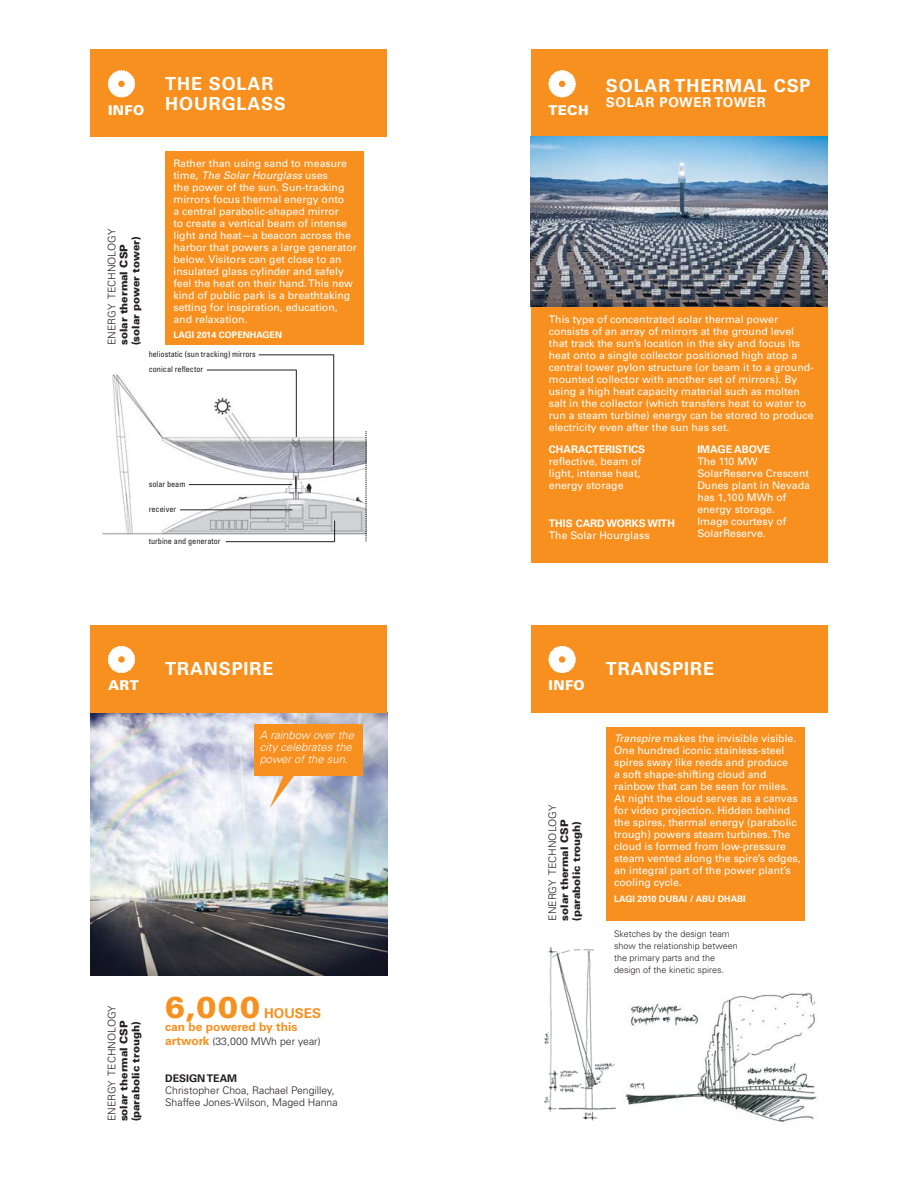
<style>
.page{position:relative;width:918px;height:1188px;background:#fff}
.page>*{position:absolute;margin:0;border:0;box-sizing:border-box;transform-origin:0 0}
.t1{font:900 30px "Univers LT Std";color:#f7901e}
.t2{font:700 18px/19.5px "Univers LT Std";letter-spacing:.05em;color:#fff}
.t3{font:900 13.5px "Univers LT Std";letter-spacing:.025em;color:#fff}
.t4{font:700 13.5px "Univers LT Std";letter-spacing:.05em;color:#fff}
.t5{font:700 13.5px "Univers LT Std";color:#f7901e}
.t6{font:700 12px "Univers LT Std";color:#f7901e}
.t7{font:italic 300 11.25px/12px "Univers LT Std";color:#fff}
.t8{font:10.5px/12px "Univers LT Std";color:#fff}
.t9{font:300 10.5px/12px "Univers LT Std";color:#231f20}
.t10{font:900 10.5px/12px "Univers LT Std";color:#231f20}
.t11{font:700 10.5px "Univers LT Std";color:#fff}
.t12{font:700 10.5px "Univers LT Std";color:#231f20}
.t13{font:300 9px/12px "Univers LT Std";color:#231f20}
.t14{font:700 9px "Univers LT Std";color:#fff}
.t15{font:condensed 8.25px/15px "Univers";color:#231f20}
.s1{font-style:italic}
.s2{font-weight:700;font-size:12px;color:#f7901e}
</style>
<div class="page">
<div style="left:90px;top:50px;width:297px;height:87px;background:#f7901e"></div>
<div style="left:165px;top:151px;width:199px;height:194px;background:#f7901e"></div>
<svg style="left:108px;top:70px;width:27px;height:28px"></svg>
<div style="left:118px;top:81px;width:7px;height:6px;background:#f7901e;border-radius:50%"></div>
<img style="left:102px;top:363px;width:264px;height:173px">
<hr style="left:259px;top:355px;width:75px;height:1px;background:#231f20">
<hr style="left:333px;top:355px;width:1px;height:110px;background:#231f20">
<hr style="left:207px;top:370px;width:89px;height:1px;background:#231f20">
<hr style="left:296px;top:370px;width:1px;height:67px;background:#231f20">
<hr style="left:189px;top:484px;width:103px;height:1px;background:#231f20">
<hr style="left:180px;top:510px;width:112px;height:1px;background:#231f20">
<hr style="left:226px;top:541px;width:109px;height:1px;background:#231f20">
<svg style="left:334px;top:521px;width:1px;height:21px"></svg>
<svg style="left:366px;top:431px;width:1px;height:110px"></svg>
<div style="left:531px;top:276px;width:297px;height:287px;background:#f7901e"></div>
<div style="left:531px;top:50px;width:297px;height:87px;background:#f7901e"></div>
<img style="left:531px;top:137px;width:297px;height:169px">
<svg style="left:548px;top:70px;width:28px;height:28px"></svg>
<img style="left:90px;top:713px;width:297px;height:263px">
<div style="left:90px;top:625px;width:297px;height:88px;background:#f7901e"></div>
<svg style="left:270px;top:776px;width:35px;height:32px"></svg>
<div style="left:254px;top:724px;width:109px;height:52px;background:#f7901e"></div>
<svg style="left:108px;top:646px;width:27px;height:27px"></svg>
<svg style="left:118px;top:656px;width:7px;height:7px"></svg>
<div style="left:531px;top:625px;width:297px;height:88px;background:#f7901e"></div>
<div style="left:606px;top:727px;width:199px;height:193px;background:#f7901e"></div>
<img style="left:625px;top:992px;width:193px;height:131px">
<img style="left:543px;top:947px;width:74px;height:174px">
<svg style="left:548px;top:646px;width:28px;height:27px"></svg>
<div style="left:559px;top:656px;width:6px;height:7px;background:#f7901e;border-radius:50%"></div>
<p class="t3" style="left:108px;top:104px;width:38px">INFO</p>
<p class="t9" style="left:106px;top:345px;width:118px;rotate:-90deg">ENERGY TECHNOLOGY</p>
<p class="t10" style="left:118px;top:345px;width:110px;rotate:-90deg">solar thermal CSP (solar power tower)</p>
<h2 class="t2" style="left:165px;top:75px;width:122px">THE SOLAR<br>HOURGLASS</h2>
<p class="t8" style="left:173px;top:157px;width:185px">Rather than using sand to measure time, <span class="s1">The Solar Hourglass</span> uses<br>the power of the sun. Sun-tracking mirrors focus thermal energy onto<br>a central parabolic-shaped mirror<br>to create a vertical beam of intense light and heat—a beacon across the harbor that powers a large generator below. Visitors can get close to an insulated glass cylinder and safely feel the heat on their hand. This new kind of public park is a breathtaking setting for inspiration, education, and relaxation.</p>
<p class="t14" style="left:173px;top:331px;width:110px">LAGI 2014 COPENHAGEN</p>
<p class="t15" style="left:149px;top:347px;width:109px">heliostatic (sun tracking) mirrors conical reflector</p>
<p class="t15" style="left:149px;top:477px;width:38px">solar beam</p>
<p class="t15" style="left:149px;top:502px;width:29px">receiver</p>
<p class="t15" style="left:149px;top:534px;width:73px">turbine and generator</p>
<p class="t3" style="left:108px;top:680px;width:32px">ART</p>
<h2 class="t2" style="left:165px;top:660px;width:110px">TRANSPIRE</h2>
<p class="t7" style="left:260px;top:730px;width:96px">A rainbow over the city celebrates the power of the sun.</p>
<p class="t9" style="left:106px;top:1121px;width:118px;rotate:-90deg">ENERGY TECHNOLOGY</p>
<p class="t10" style="left:118px;top:1121px;width:102px;rotate:-90deg">solar thermal CSP (parabolic trough)</p>
<h1 class="t1" style="left:165px;top:995px;width:96px">6,000</h1>
<p class="t5" style="left:264px;top:1008px;width:59px">HOUSES</p>
<p class="t6" style="left:165px;top:1022px;width:134px">can be powered by this</p>
<p class="t9" style="left:165px;top:1036px;width:157px"><span class="s2">artwork</span> (33,000 MWh per year)</p>
<p class="t12" style="left:165px;top:1074px;width:73px">DESIGN TEAM</p>
<p class="t9" style="left:165px;top:1085px;width:174px">Christopher Choa, Rachael Pengilley,<br>Shaffee Jones-Wilson, Maged Hanna</p>
<p class="t3" style="left:549px;top:104px;width:42px">TECH</p>
<h2 class="t2" style="left:606px;top:77px;width:206px">SOLAR THERMAL CSP</h2>
<p class="t4" style="left:606px;top:97px;width:161px">SOLAR POWER TOWER</p>
<p class="t8" style="left:549px;top:313px;width:266px">This type of concentrated solar thermal power consists of an array of mirrors at the ground level that track the sun’s location in the sky and focus its heat onto a single collector positioned high atop a central tower pylon structure (or beam it to a ground&shy;mounted collector with another set of mirrors). By using a high heat capacity material such as molten salt in the collector (which transfers heat to water to run a steam turbine) energy can be stored to produce electricity even after the sun has set.</p>
<p class="t11" style="left:549px;top:445px;width:98px">CHARACTERISTICS</p>
<p class="t8" style="left:549px;top:456px;width:94px;text-align:justify">reflective, beam of light, intense heat, energy storage</p>
<p class="t11" style="left:549px;top:519px;width:128px">THIS CARD WORKS WITH</p>
<p class="t8" style="left:549px;top:530px;width:102px">The Solar Hourglass</p>
<p class="t11" style="left:697px;top:445px;width:75px">IMAGE ABOVE</p>
<p class="t8" style="left:697px;top:456px;width:114px">The 110 MW<br>SolarReserve Crescent<br>Dunes plant in Nevada has 1,100 MWh of energy storage.<br>Image courtesy of<br>SolarReserve.</p>
<p class="t3" style="left:549px;top:680px;width:38px">INFO</p>
<p class="t9" style="left:547px;top:921px;width:118px;rotate:-90deg">ENERGY TECHNOLOGY</p>
<p class="t10" style="left:559px;top:921px;width:102px;rotate:-90deg">solar thermal CSP (parabolic trough)</p>
<h2 class="t2" style="left:606px;top:660px;width:110px">TRANSPIRE</h2>
<p class="t8" style="left:614px;top:733px;width:188px"><span class="s1">Transpire</span> makes the invisible visible.<br>One hundred iconic stainless-steel spires sway like reeds and produce<br>a soft shape-shifting cloud and rainbow that can be seen for miles.<br>At night the cloud serves as a canvas for video projection. Hidden behind the spires, thermal energy (parabolic trough) powers steam turbines. The cloud is formed from low-pressure steam vented along the spire’s edges, an integral part of the power plant’s cooling cycle.</p>
<p class="t14" style="left:614px;top:895px;width:133px">LAGI 2010 DUBAI / ABU DHABI</p>
<p class="t13" style="left:614px;top:928px;width:125px">Sketches by the design team show the relationship between the primary parts and the design of the kinetic spires.</p>
</div>
